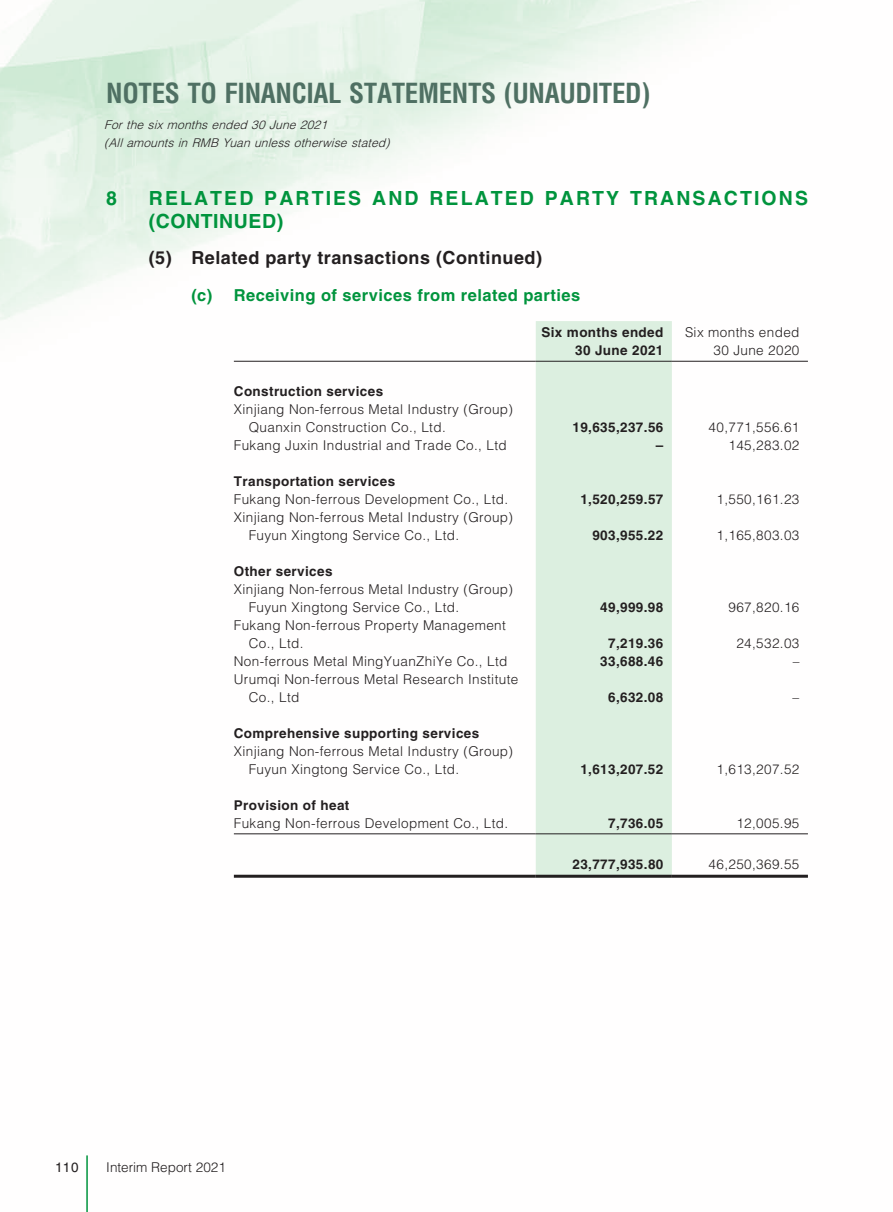
<style>
.page{position:relative;width:893px;height:1212px;background:#fff}
.page>*{position:absolute;margin:0;border:0;box-sizing:border-box;transform-origin:0 0}
.t1{font:700 condensed 27px "Helvetica LT Std";letter-spacing:-.015em;color:#4f7063}
.t2{font:700 19.5px/22.5px "Helvetica LT Std";letter-spacing:.105em;color:#00943d}
.t3{font:700 18px "Helvetica LT Std";letter-spacing:.03em;color:#231f20}
.t4{font:700 16.5px "Helvetica LT Std";letter-spacing:.03em;color:#00943d}
.t5{font:300 13.5px/18px "Helvetica LT Std";letter-spacing:.03em;color:#231f20}
.t6{font:700 13.5px/18px "Helvetica LT Std";letter-spacing:.03em;color:#231f20;text-align:right}
.t7{font:300 13.5px "Helvetica LT Std";color:#231f20}
.t8{font:13.5px "Helvetica LT Std";color:#231f20}
.t9{font:italic 300 12px/18px "Helvetica LT Std";color:#231f20}
</style>
<div class="page">
<hr style="left:86px;top:1155px;width:2px;height:57px;background:#00943d">
<div style="left:536px;top:321px;width:136px;height:554px;background:#dcefe0"></div>
<hr style="left:234px;top:361px;width:302px;height:1px;background:#231f20">
<hr style="left:536px;top:361px;width:136px;height:1px;background:#231f20">
<hr style="left:672px;top:361px;width:136px;height:1px;background:#231f20">
<hr style="left:234px;top:833px;width:302px;height:1px;background:#231f20">
<hr style="left:536px;top:833px;width:136px;height:1px;background:#231f20">
<hr style="left:672px;top:833px;width:136px;height:1px;background:#231f20">
<hr style="left:234px;top:875px;width:302px;height:3px;background:#231f20">
<hr style="left:536px;top:875px;width:136px;height:3px;background:#231f20">
<hr style="left:672px;top:875px;width:136px;height:3px;background:#231f20">
<h1 class="t1" style="left:106px;top:77px;width:545px">NOTES TO FINANCIAL STATEMENTS (UNAUDITED)</h1>
<p class="t9" style="left:104px;top:116px;width:290px">Forthesixmonthsended 30June2021 (AllamountsinRMB Yuanunlessotherwisestated)</p>
<h2 class="t2" style="left:106px;top:187px;width:12px">8</h2>
<h2 class="t2" style="left:149px;top:187px;width:661px">RELATED PARTIES AND RELATED PARTY TRANSACTIONS (CONTINUED)</h2>
<h3 class="t3" style="left:149px;top:247px;width:395px">(5) Related party transactions (Continued)</h3>
<p class="t4" style="left:191px;top:285px;width:390px">(c) Receiving of services from related parties</p>
<p class="t6" style="left:541px;top:323px;width:123px">Six months ended<br>30 June 2021</p>
<p class="t5" style="left:685px;top:323px;width:116px;text-align:right">Six months ended<br>30 June 2020</p>
<p class="t6" style="left:234px;top:382px;width:151px">Construction services</p>
<p class="t5" style="left:249px;top:400px;width:266px;text-indent:-15px">Xinjiang Non-ferrous Metal Industry (Group)<br>Quanxin Construction Co., Ltd.</p>
<p class="t6" style="left:572px;top:418px;width:92px">19,635,237.56</p>
<p class="t5" style="left:709px;top:418px;width:92px">40,771,556.61</p>
<p class="t5" style="left:234px;top:436px;width:274px">Fukang Juxin Industrial and Trade Co., Ltd</p>
<p class="t6" style="left:656px;top:436px;width:9px">–</p>
<p class="t5" style="left:728px;top:436px;width:72px">145,283.02</p>
<p class="t6" style="left:234px;top:472px;width:163px">Transportation services</p>
<p class="t5" style="left:234px;top:490px;width:276px">Fukang Non-ferrous Development Co., Ltd.</p>
<p class="t6" style="left:580px;top:490px;width:84px">1,520,259.57</p>
<p class="t5" style="left:716px;top:490px;width:84px">1,550,161.23</p>
<p class="t5" style="left:249px;top:508px;width:266px;text-indent:-15px">Xinjiang Non-ferrous Metal Industry (Group)<br>Fuyun Xingtong Service Co., Ltd.</p>
<p class="t6" style="left:592px;top:526px;width:72px">903,955.22</p>
<p class="t5" style="left:716px;top:526px;width:84px">1,165,803.03</p>
<p class="t6" style="left:234px;top:562px;width:100px">Other services</p>
<p class="t5" style="left:249px;top:580px;width:266px;text-indent:-15px">Xinjiang Non-ferrous Metal Industry (Group)<br>Fuyun Xingtong Service Co., Ltd.</p>
<p class="t5" style="left:249px;top:616px;width:259px;text-indent:-15px">Fukang Non-ferrous Property Management<br>Co., Ltd.</p>
<p class="t6" style="left:600px;top:598px;width:65px">49,999.98</p>
<p class="t5" style="left:728px;top:598px;width:72px">967,820.16</p>
<p class="t6" style="left:608px;top:634px;width:57px">7,219.36</p>
<p class="t5" style="left:736px;top:634px;width:65px">24,532.03</p>
<p class="t5" style="left:234px;top:652px;width:275px">Non-ferrous Metal MingYuanZhiYe Co., Ltd</p>
<p class="t6" style="left:600px;top:652px;width:65px">33,688.46</p>
<p class="t5" style="left:793px;top:652px;width:8px">–</p>
<p class="t5" style="left:249px;top:670px;width:271px;text-indent:-15px">Urumqi Non-ferrous Metal Research Institute<br>Co., Ltd</p>
<p class="t6" style="left:608px;top:688px;width:57px">6,632.08</p>
<p class="t5" style="left:793px;top:688px;width:8px">–</p>
<p class="t6" style="left:234px;top:724px;width:247px">Comprehensive supporting services</p>
<p class="t5" style="left:249px;top:742px;width:266px;text-indent:-15px">Xinjiang Non-ferrous Metal Industry (Group)<br>Fuyun Xingtong Service Co., Ltd.</p>
<p class="t6" style="left:580px;top:760px;width:84px">1,613,207.52</p>
<p class="t5" style="left:716px;top:760px;width:84px">1,613,207.52</p>
<p class="t6" style="left:234px;top:796px;width:117px">Provision of heat</p>
<p class="t5" style="left:234px;top:814px;width:276px">Fukang Non-ferrous Development Co., Ltd.</p>
<p class="t6" style="left:608px;top:814px;width:57px">7,736.05</p>
<p class="t5" style="left:736px;top:814px;width:65px">12,005.95</p>
<p class="t6" style="left:572px;top:854px;width:92px">23,777,935.80</p>
<p class="t5" style="left:709px;top:854px;width:92px">46,250,369.55</p>
<p class="t8" style="left:55px;top:1159px;width:25px">110</p>
<p class="t7" style="left:106px;top:1159px;width:121px">Interim Report 2021</p>
</div>
